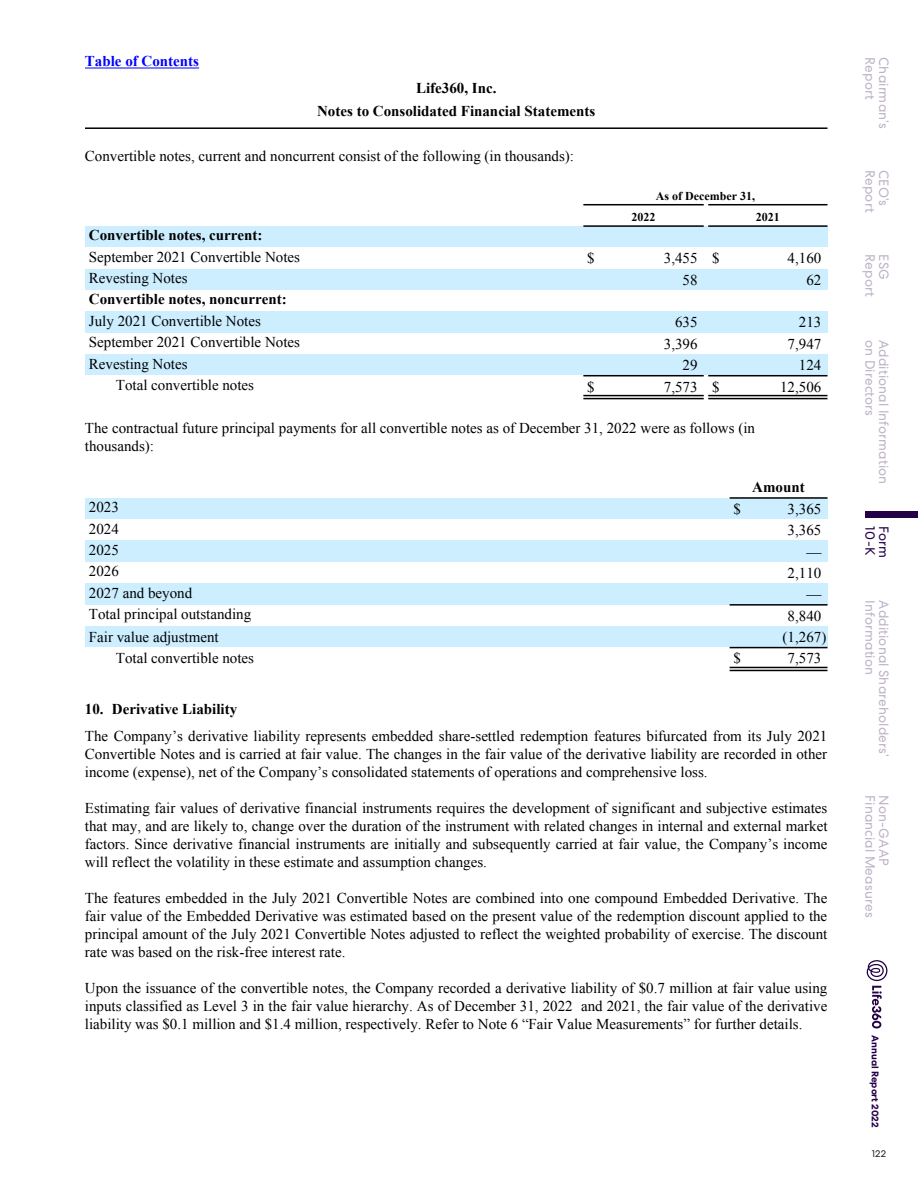
<style>
.page{position:relative;width:918px;height:1188px;background:#fff}
.page>*{position:absolute;margin:0;border:0;box-sizing:border-box;transform-origin:0 0}
.t1{font:15px/18px "Times New Roman";color:#000;text-align:justify}
.t2{font:700 15px/22.5px "Times New Roman";color:#000;text-align:center}
.t3{font:700 15px "Times New Roman";color:#00f}
.t4{font:13.5px "Centra No 2";letter-spacing:.01em;color:#bdb3c8}
.t5{font:13.5px "Centra No 2";letter-spacing:.01em;color:#240047}
.t6{font:700 12px "Times New Roman";color:#000}
.t7{font:700 9.75px "Centra No 2";color:#240047}
.t8{font:9.75px "Centra No 2";color:#212121}
</style>
<div class="page">
<div style="left:85px;top:226px;width:742px;height:21px;background:#cef"></div>
<div style="left:85px;top:269px;width:742px;height:21px;background:#cef"></div>
<div style="left:85px;top:312px;width:742px;height:21px;background:#cef"></div>
<div style="left:85px;top:354px;width:742px;height:22px;background:#cef"></div>
<hr style="left:583px;top:204px;width:121px;height:1px;background:#000">
<hr style="left:708px;top:204px;width:119px;height:1px;background:#000">
<hr style="left:583px;top:225px;width:121px;height:2px;background:#000">
<hr style="left:708px;top:225px;width:119px;height:2px;background:#000">
<hr style="left:583px;top:375px;width:121px;height:1px;background:#000">
<hr style="left:708px;top:375px;width:119px;height:1px;background:#000">
<hr style="left:583px;top:395px;width:121px;height:1px;background:#000">
<hr style="left:583px;top:398px;width:121px;height:1px;background:#000">
<hr style="left:708px;top:395px;width:119px;height:1px;background:#000">
<hr style="left:708px;top:398px;width:119px;height:1px;background:#000">
<div style="left:85px;top:498px;width:742px;height:21px;background:#cef"></div>
<div style="left:85px;top:541px;width:742px;height:21px;background:#cef"></div>
<div style="left:85px;top:583px;width:742px;height:22px;background:#cef"></div>
<div style="left:730px;top:626px;width:97px;height:22px;background:#cef"></div>
<div style="left:85px;top:626px;width:645px;height:22px;background:#cef"></div>
<hr style="left:730px;top:497px;width:97px;height:2px;background:#000">
<hr style="left:730px;top:604px;width:97px;height:2px;background:#000">
<hr style="left:730px;top:647px;width:97px;height:1px;background:#000">
<hr style="left:730px;top:667px;width:97px;height:1px;background:#000">
<hr style="left:730px;top:670px;width:97px;height:1px;background:#000">
<hr style="left:85px;top:68px;width:114px;height:1px;background:#00f">
<hr style="left:85px;top:127px;width:742px;height:2px;background:#000">
<svg style="left:867px;top:960px;width:20px;height:69px"></svg>
<div style="left:866px;top:511px;width:52px;height:7px;background:#240047"></div>
<p class="t3" style="left:85px;top:51px;width:116px">Table of Contents</p>
<p class="t2" style="left:317px;top:77px;width:280px">Life360, Inc.<br>Notes to Consolidated Financial Statements</p>
<p class="t1" style="left:85px;top:147px;width:491px">Convertible notes, current and noncurrent consist of the following (in thousands):</p>
<p class="t6" style="left:656px;top:188px;width:101px">As of December 31,</p>
<p class="t6" style="left:632px;top:209px;width:25px">2022</p>
<p class="t6" style="left:756px;top:209px;width:25px">2021</p>
<p class="t2" style="left:89px;top:224px;width:175px">Convertible notes, current:</p>
<p class="t1" style="left:89px;top:248px;width:213px">September 2021 Convertible Notes</p>
<p class="t1" style="left:587px;top:249px;width:9px">$</p>
<p class="t1" style="left:664px;top:249px;width:57px">3,455 $</p>
<p class="t1" style="left:788px;top:249px;width:35px">4,160</p>
<p class="t1" style="left:89px;top:269px;width:100px">Revesting Notes</p>
<p class="t1" style="left:683px;top:270px;width:16px">58</p>
<p class="t1" style="left:806px;top:270px;width:16px">62</p>
<p class="t2" style="left:89px;top:288px;width:199px">Convertible notes, noncurrent:</p>
<p class="t1" style="left:89px;top:312px;width:173px">July 2021 Convertible Notes</p>
<p class="t1" style="left:675px;top:313px;width:24px">635</p>
<p class="t1" style="left:799px;top:313px;width:24px">213</p>
<p class="t1" style="left:89px;top:333px;width:213px">September 2021 Convertible Notes</p>
<p class="t1" style="left:664px;top:335px;width:35px">3,396</p>
<p class="t1" style="left:788px;top:335px;width:35px">7,947</p>
<p class="t1" style="left:89px;top:354px;width:100px">Revesting Notes</p>
<p class="t1" style="left:683px;top:356px;width:16px">29</p>
<p class="t1" style="left:799px;top:356px;width:24px">124</p>
<p class="t1" style="left:116px;top:376px;width:140px">Total convertible notes</p>
<p class="t1" style="left:587px;top:377px;width:9px">$</p>
<p class="t1" style="left:664px;top:377px;width:57px">7,573 $</p>
<p class="t1" style="left:780px;top:377px;width:43px">12,506</p>
<p class="t1" style="left:85px;top:419px;width:672px">The contractual future principal payments for all convertible notes as of December 31, 2022 were as follows (in thousands):</p>
<p class="t2" style="left:752px;top:476px;width:54px">Amount</p>
<p class="t1" style="left:89px;top:498px;width:31px">2023</p>
<p class="t1" style="left:734px;top:500px;width:9px">$</p>
<p class="t1" style="left:788px;top:500px;width:35px">3,365</p>
<p class="t1" style="left:89px;top:519px;width:31px">2024</p>
<p class="t1" style="left:788px;top:521px;width:35px">3,365</p>
<p class="t1" style="left:89px;top:541px;width:31px">2025</p>
<p class="t1" style="left:806px;top:542px;width:16px">—</p>
<p class="t1" style="left:89px;top:562px;width:31px">2026</p>
<p class="t1" style="left:788px;top:564px;width:35px">2,110</p>
<p class="t1" style="left:89px;top:584px;width:105px">2027 and beyond</p>
<p class="t1" style="left:806px;top:585px;width:16px">—</p>
<p class="t1" style="left:89px;top:605px;width:164px">Total principal outstanding</p>
<p class="t1" style="left:788px;top:606px;width:35px">8,840</p>
<p class="t1" style="left:89px;top:628px;width:131px">Fair value adjustment</p>
<p class="t1" style="left:783px;top:628px;width:45px">(1,267)</p>
<p class="t1" style="left:116px;top:649px;width:140px">Total convertible notes</p>
<p class="t1" style="left:734px;top:649px;width:9px">$</p>
<p class="t1" style="left:788px;top:649px;width:35px">7,573</p>
<p class="t2" style="left:85px;top:697px;width:154px">10. Derivative Liability</p>
<p class="t1" style="left:85px;top:727px;width:744px">The Company’s derivative liability represents embedded share-settled redemption features bifurcated from its July 2021<br>Convertible Notes and is carried at fair value. The changes in the fair value of the derivative liability are recorded in other income (expense), net of the Company’s consolidated statements of operations and comprehensive loss.</p>
<p class="t1" style="left:85px;top:799px;width:744px">Estimating fair values of derivative financial instruments requires the development of significant and subjective estimates that may, and are likely to, change over the duration of the instrument with related changes in internal and external market factors. Since derivative financial instruments are initially and subsequently carried at fair value, the Company’s income will reflect the volatility in these estimate and assumption changes.</p>
<p class="t1" style="left:85px;top:889px;width:744px">The features embedded in the July 2021 Convertible Notes are combined into one compound Embedded Derivative. The fair value of the Embedded Derivative was estimated based on the present value of the redemption discount applied to the principal amount of the July 2021 Convertible Notes adjusted to reflect the weighted probability of exercise. The discount rate was based on the risk-free interest rate.</p>
<p class="t1" style="left:85px;top:979px;width:744px">Upon the issuance of the convertible notes, the Company recorded a derivative liability of $0.7 million at fair value using inputs classified as Level 3 in the fair value hierarchy. As of December 31, 2022 and 2021, the fair value of the derivative liability was $0.1 million and $1.4 million, respectively. Refer to Note 6 “Fair Value Measurements” for further details.</p>
<p class="t4" style="left:878px;top:57px;width:44px;rotate:90deg">Report</p>
<p class="t4" style="left:892px;top:57px;width:72px;rotate:90deg">Chairman’s</p>
<p class="t4" style="left:878px;top:170px;width:44px;rotate:90deg">Report</p>
<p class="t4" style="left:892px;top:170px;width:38px;rotate:90deg">CEO’s</p>
<p class="t4" style="left:878px;top:254px;width:44px;rotate:90deg">Report</p>
<p class="t4" style="left:892px;top:254px;width:27px;rotate:90deg">ESG</p>
<p class="t4" style="left:878px;top:340px;width:77px;rotate:90deg">on Directors</p>
<p class="t4" style="left:892px;top:340px;width:146px;rotate:90deg">Additional Information</p>
<p class="t5" style="left:878px;top:526px;width:30px;rotate:90deg">10-K</p>
<p class="t5" style="left:892px;top:526px;width:34px;rotate:90deg">Form</p>
<p class="t4" style="left:878px;top:600px;width:76px;rotate:90deg">Information</p>
<p class="t4" style="left:892px;top:600px;width:158px;rotate:90deg">Additional Shareholders’</p>
<p class="t4" style="left:878px;top:795px;width:124px;rotate:90deg">Financial Measures</p>
<p class="t4" style="left:892px;top:795px;width:72px;rotate:90deg">Non-GAAP</p>
<p class="t7" style="left:881px;top:1035px;width:94px;rotate:90deg">Annual Report 2022</p>
<p class="t8" style="left:872px;top:1148px;width:15px">122</p>
</div>
